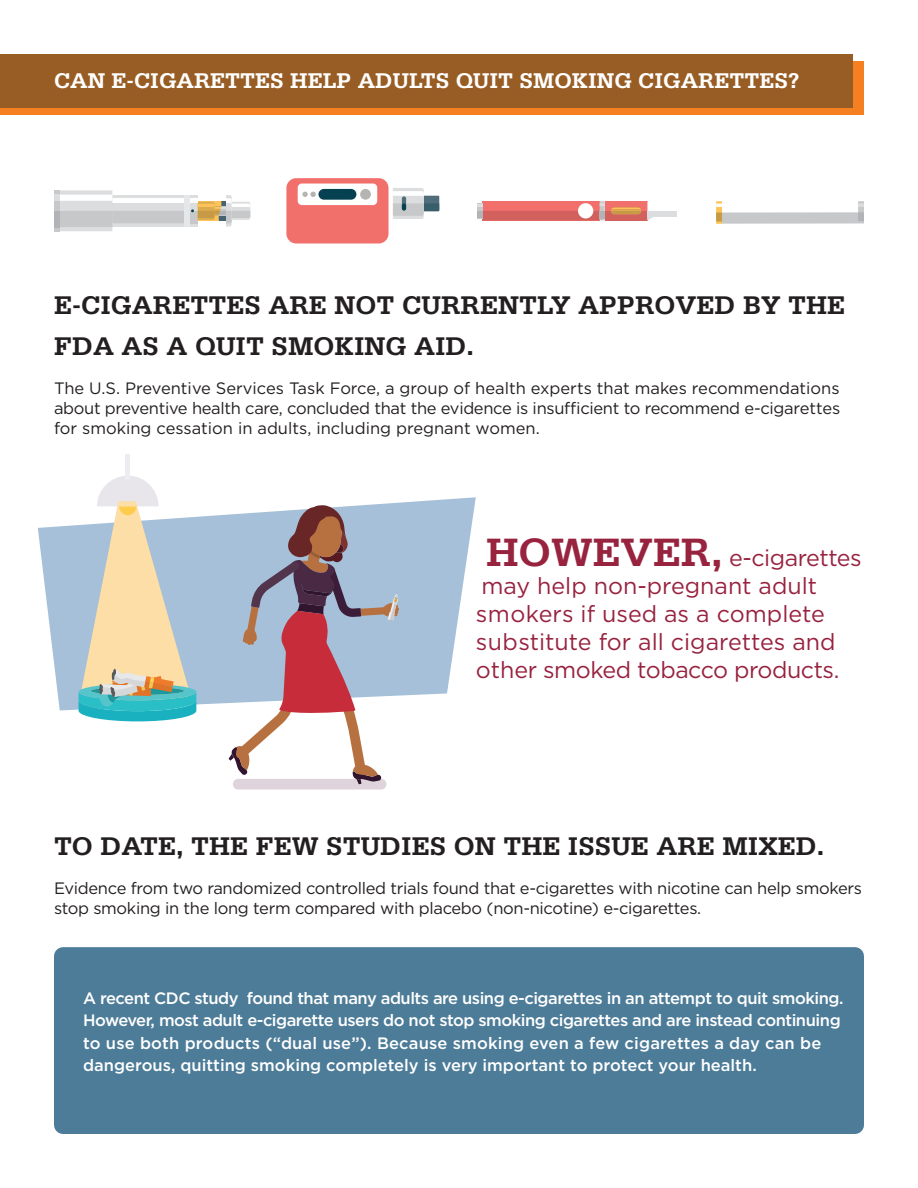
<style>
.page{position:relative;width:918px;height:1188px;background:#fff}
.page>*{position:absolute;margin:0;border:0;box-sizing:border-box;transform-origin:0 0}
.t1{font:700 27px/41.1px "Serifa Std";color:#231f20}
.t2{font:23.25px/27.9px "Gotham";color:#98233f}
.t3{font:700 22.5px "Serifa Std";color:#fff}
.t4{font:16.5px/19.8px "Gotham";letter-spacing:-.02em;color:#231f20;text-align:justify}
.t5{font:500 16.5px/22.5px "Gotham";letter-spacing:-.03em;color:#fff}
.s1{font-family:"Serifa Std";font-weight:700;font-size:41.85px}
</style>
<div class="page">
<div style="left:54px;top:947px;width:810px;height:187px;background:#4d7c98"></div>
<div style="left:0;top:61px;width:864px;height:54px;background:#f58021"></div>
<div style="left:0;top:54px;width:853px;height:54px;background:#985d24"></div>
<div style="left:189px;top:195px;width:9px;height:32px;background:#dcdddf"></div>
<div style="left:189px;top:211px;width:9px;height:12px;background:#c7c8ca"></div>
<svg style="left:191px;top:195px;width:59px;height:32px"></svg>
<div style="left:189px;top:198px;width:9px;height:5px;background:#fff"></div>
<div style="left:59px;top:195px;width:130px;height:32px;background:#dcdddf"></div>
<div style="left:59px;top:211px;width:130px;height:12px;background:#c7c8ca"></div>
<div style="left:59px;top:198px;width:130px;height:5px;background:#fff"></div>
<div style="left:58px;top:190px;width:54px;height:41px;background:#dcdddf"></div>
<div style="left:58px;top:211px;width:54px;height:16px;background:#c7c8ca"></div>
<div style="left:58px;top:195px;width:54px;height:6px;background:#fff"></div>
<div style="left:54px;top:190px;width:5px;height:42px;background:#c7c8ca"></div>
<div style="left:54px;top:211px;width:5px;height:16px;background:#b2b3b7"></div>
<svg style="left:54px;top:194px;width:5px;height:7px"></svg>
<div style="left:198px;top:195px;width:27px;height:5px;background:#fff"></div>
<div style="left:198px;top:221px;width:27px;height:6px;background:#fff"></div>
<div style="left:184px;top:195px;width:5px;height:32px;background:#e6e7e9"></div>
<div style="left:482px;top:201px;width:118px;height:19px;background:#f2706c"></div>
<div style="left:605px;top:201px;width:42px;height:19px;background:#f2706c"></div>
<div style="left:605px;top:211px;width:42px;height:9px;background:#d2615e"></div>
<div style="left:482px;top:211px;width:118px;height:9px;background:#d2615e"></div>
<div style="left:578px;top:203px;width:15px;height:15px;background:#fff;border-radius:50%"></div>
<svg style="left:477px;top:203px;width:5px;height:16px"></svg>
<svg style="left:477px;top:205px;width:5px;height:12px"></svg>
<svg style="left:600px;top:201px;width:5px;height:19px"></svg>
<svg style="left:600px;top:203px;width:5px;height:8px"></svg>
<svg style="left:611px;top:207px;width:30px;height:8px"></svg>
<hr style="left:611px;top:211px;width:30px;height:3px;background:#c69a46">
<div style="left:647px;top:211px;width:30px;height:5px;background:#dcdddf"></div>
<svg style="left:647px;top:201px;width:8px;height:19px"></svg>
<div style="left:722px;top:212px;width:136px;height:12px;background:#c7c8ca"></div>
<svg style="left:716px;top:201px;width:6px;height:23px"></svg>
<div style="left:716px;top:213px;width:6px;height:8px;background:#c69a46"></div>
<svg style="left:716px;top:204px;width:6px;height:3px"></svg>
<div style="left:858px;top:201px;width:6px;height:22px;background:#c7c8ca"></div>
<div style="left:858px;top:212px;width:6px;height:9px;background:#b2b3b7"></div>
<svg style="left:858px;top:204px;width:6px;height:3px"></svg>
<svg style="left:38px;top:497px;width:438px;height:213px;fill:#a5c0d8"></svg>
<div style="left:233px;top:779px;width:153px;height:11px;background:#dfd4dc;border-radius:5px"></div>
<hr style="left:126px;top:455px;width:4px;height:25px;background:#ededf1">
<svg style="left:286px;top:178px;width:153px;height:66px"></svg>
<svg style="left:229px;top:505px;width:170px;height:279px"></svg>
<svg style="left:79px;top:476px;width:117px;height:245px;background:#c9d3c5"></svg>
<h2 class="t3" style="left:54px;top:68px;width:747px">CAN E-CIGARETTES HELP ADULTS QUIT SMOKING CIGARETTES?</h2>
<p class="t1" style="left:54px;top:284px;width:793px">E-CIGARETTES ARE NOT CURRENTLY APPROVED BY THE<br>FDA AS A QUIT SMOKING AID.</p>
<p class="t4" style="left:54px;top:378px;width:788px">The U.S. Preventive Services Task Force, a group of health experts that makes recommendations about preventive health care, concluded that the evidence is insufficient to recommend e-cigarettes for smoking cessation in adults, including pregnant women.</p>
<p class="t2" style="left:476px;top:544px;width:387px;text-indent:10px"><span class="s1">HOWEVER,</span> e-cigarettes may help non-pregnant adult smokers if used as a complete substitute for all cigarettes and other smoked tobacco products.</p>
<p class="t1" style="left:54px;top:825px;width:772px">TO DATE, THE FEW STUDIES ON THE ISSUE ARE MIXED.</p>
<p class="t4" style="left:54px;top:878px;width:810px">Evidence from two randomized controlled trials found that e-cigarettes with nicotine can help smokers stop smoking in the long term compared with placebo (non-nicotine) e-cigarettes.</p>
<p class="t5" style="left:83px;top:986px;width:762px">A recent CDC study found that many adults are using e-cigarettes in an attempt to quit smoking.<br>However, most adult e-cigarette users do not stop smoking cigarettes and are instead continuing to use both products (“dual use”). Because smoking even a few cigarettes a day can be dangerous, quitting smoking completely is very important to protect your health.</p>
</div>
